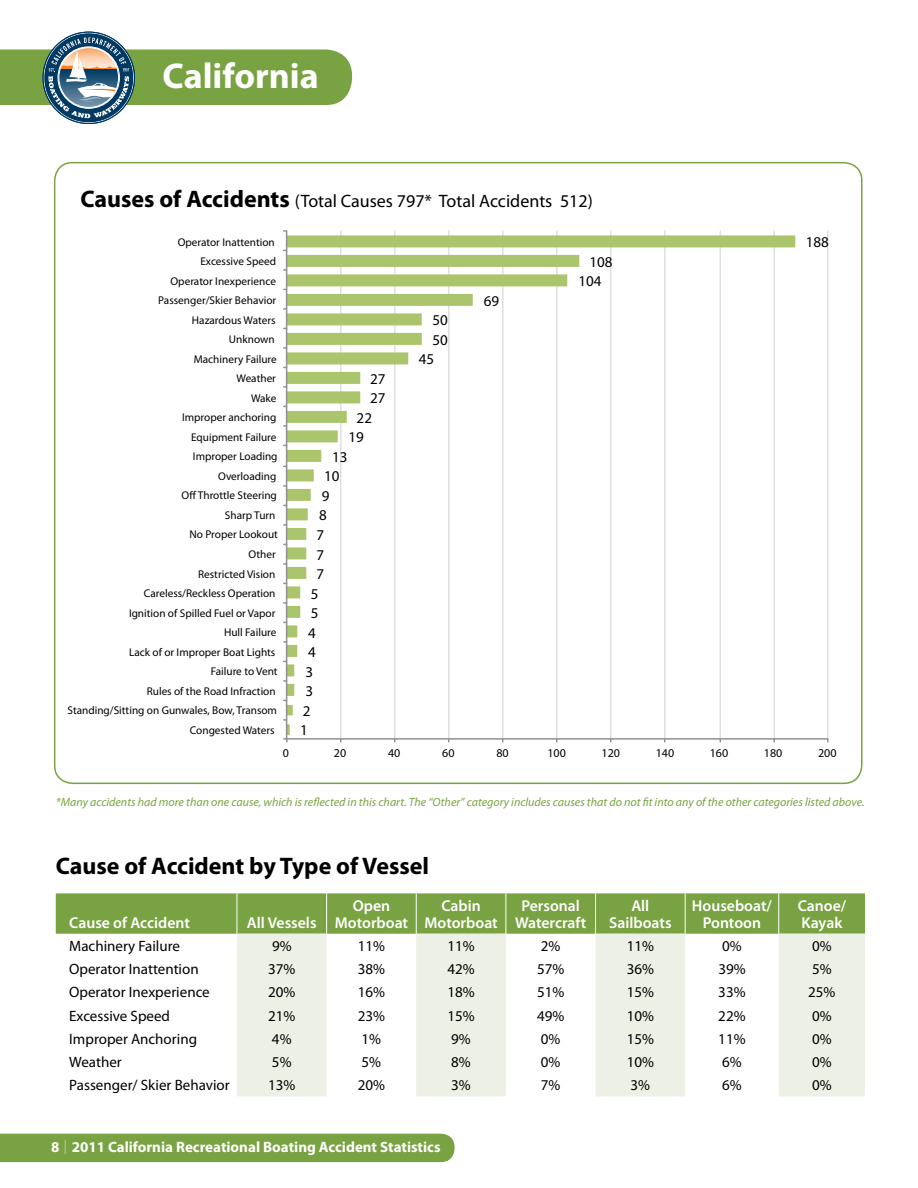
<style>
.page{position:relative;width:918px;height:1188px;background:#fff}
.page>*{position:absolute;margin:0;border:0;box-sizing:border-box;transform-origin:0 0}
.t1{font:700 36px "Myriad Pro";color:#fff}
.t2{font:700 24px "Myriad Pro";color:#000}
.t3{font:18px "Myriad Pro";color:#000}
.t4{font:600 15.75px/16.5px "Myriad Pro";color:#fff;text-align:center}
.t5{font:15px/19.5px "Myriad Pro";color:#000}
.t6{font:700 15px "Myriad Pro";color:#fff}
.t7{font:italic 12px "Myriad Pro";color:#79a342}
.t8{font:12px "Myriad Pro";color:#000}
.t9{font:11.25px/19.5px "Myriad Pro";color:#000;text-align:right}
.s1{font-weight:700;font-size:24px}
.s2{font-weight:300;font-size:21px;color:#b8c895}
</style>
<div class="page">
<svg style="left:0;top:33px;width:352px;height:89px"></svg>
<div style="left:0;top:1134px;width:455px;height:28px;background:#79a342"></div>
<div style="left:56px;top:893px;width:809px;height:41px;background:#79a342"></div>
<svg style="left:237px;top:934px;width:628px;height:162px;fill:#edf0e4"></svg>
<hr style="left:237px;top:893px;width:1px;height:41px;background:#fff">
<hr style="left:326px;top:893px;width:1px;height:41px;background:#fff">
<hr style="left:416px;top:893px;width:1px;height:41px;background:#fff">
<hr style="left:506px;top:893px;width:1px;height:41px;background:#fff">
<hr style="left:595px;top:893px;width:1px;height:41px;background:#fff">
<hr style="left:685px;top:893px;width:1px;height:41px;background:#fff">
<hr style="left:778px;top:893px;width:1px;height:41px;background:#fff">
<hr style="left:340px;top:231px;width:2px;height:508px;background:#e0e0e0">
<hr style="left:394px;top:231px;width:2px;height:508px;background:#e0e0e0">
<hr style="left:448px;top:231px;width:2px;height:508px;background:#e0e0e0">
<hr style="left:502px;top:231px;width:2px;height:508px;background:#e0e0e0">
<hr style="left:556px;top:231px;width:2px;height:508px;background:#e0e0e0">
<hr style="left:610px;top:231px;width:2px;height:508px;background:#e0e0e0">
<hr style="left:664px;top:231px;width:2px;height:508px;background:#e0e0e0">
<hr style="left:720px;top:231px;width:1px;height:508px;background:#e0e0e0">
<hr style="left:774px;top:231px;width:1px;height:508px;background:#e0e0e0">
<hr style="left:827px;top:231px;width:2px;height:508px;background:#e0e0e0">
<svg style="left:287px;top:235px;width:508px;height:500px"></svg>
<hr style="left:287px;top:738px;width:541px;height:2px;background:#919191">
<hr style="left:286px;top:232px;width:1px;height:507px;background:#919191">
<h1 class="t1" style="left:163px;top:53px;width:158px">California</h1>
<h3 class="t3" style="left:80px;top:190px;width:514px"><span class="s1">Causes of Accidents</span> (Total Causes 797* Total Accidents 512)</h3>
<p class="t9" style="left:67px;top:232px;width:212px">Operator Inattention<br>Excessive Speed<br>Operator Inexperience<br>Passenger/Skier Behavior<br>Hazardous Waters<br>Unknown<br>Machinery Failure<br>Weather<br>Wake<br>Improper anchoring<br>Equipment Failure<br>Improper Loading<br>Overloading<br>Off Throttle Steering<br>Sharp Turn<br>No Proper Lookout<br>Other<br>Restricted Vision<br>Careless/Reckless Operation<br>Ignition of Spilled Fuel or Vapor<br>Hull Failure<br>Lack of or Improper Boat Lights<br>Failure to Vent<br>Rules of the Road Infraction<br>Standing/Sitting on Gunwales, Bow, Transom<br>Congested Waters</p>
<h3 class="t5" style="left:370px;top:369px;width:17px">27</h3>
<h3 class="t5" style="left:370px;top:388px;width:17px">27</h3>
<h3 class="t5" style="left:357px;top:408px;width:17px">22</h3>
<h3 class="t5" style="left:349px;top:427px;width:17px">19</h3>
<h3 class="t5" style="left:332px;top:447px;width:17px">13</h3>
<h3 class="t5" style="left:324px;top:466px;width:17px">10</h3>
<h3 class="t5" style="left:322px;top:486px;width:9px">9</h3>
<h3 class="t5" style="left:319px;top:505px;width:9px">8</h3>
<h3 class="t5" style="left:316px;top:525px;width:9px">7</h3>
<h3 class="t5" style="left:316px;top:545px;width:9px">7</h3>
<h3 class="t5" style="left:316px;top:564px;width:9px">7</h3>
<h3 class="t5" style="left:311px;top:584px;width:9px">5</h3>
<h3 class="t5" style="left:311px;top:603px;width:9px">5</h3>
<h3 class="t5" style="left:308px;top:623px;width:9px">4</h3>
<h3 class="t5" style="left:308px;top:642px;width:9px">4</h3>
<h3 class="t5" style="left:306px;top:662px;width:9px">3</h3>
<h3 class="t5" style="left:306px;top:681px;width:9px">3</h3>
<h3 class="t5" style="left:303px;top:701px;width:9px">2</h3>
<h3 class="t5" style="left:300px;top:720px;width:9px">1</h3>
<h3 class="t5" style="left:432px;top:310px;width:17px">50</h3>
<h3 class="t5" style="left:432px;top:330px;width:17px">50</h3>
<h3 class="t5" style="left:419px;top:349px;width:17px">45</h3>
<h3 class="t5" style="left:484px;top:291px;width:17px">69</h3>
<h3 class="t5" style="left:579px;top:252px;width:35px;text-indent:11px">108<br>104</h3>
<h3 class="t5" style="left:806px;top:232px;width:25px">188</h3>
<p class="t8" style="left:283px;top:745px;width:8px">0</p>
<p class="t8" style="left:334px;top:745px;width:14px">20</p>
<p class="t8" style="left:388px;top:745px;width:14px">40</p>
<p class="t8" style="left:442px;top:745px;width:14px">60</p>
<p class="t8" style="left:496px;top:745px;width:14px">80</p>
<p class="t8" style="left:547px;top:745px;width:20px">100</p>
<p class="t8" style="left:602px;top:745px;width:20px">120</p>
<p class="t8" style="left:656px;top:745px;width:20px">140</p>
<p class="t8" style="left:710px;top:745px;width:20px">160</p>
<p class="t8" style="left:764px;top:745px;width:20px">180</p>
<p class="t8" style="left:818px;top:745px;width:20px">200</p>
<p class="t7" style="left:56px;top:795px;width:810px">*Many accidents had more than one cause, which is reflected in this chart. The “Other” category includes causes that do not fit into any of the other categories listed above.</p>
<h2 class="t2" style="left:56px;top:850px;width:375px">Cause of Accident by Type of Vessel</h2>
<h3 class="t4" style="left:69px;top:914px;width:122px">Cause of Accident</h3>
<h3 class="t4" style="left:247px;top:914px;width:71px">All Vessels</h3>
<h3 class="t4" style="left:335px;top:898px;width:75px">Open<br>Motorboat</h3>
<h3 class="t4" style="left:424px;top:898px;width:75px">Cabin<br>Motorboat</h3>
<h3 class="t4" style="left:515px;top:898px;width:73px">Personal<br>Watercraft</h3>
<h3 class="t4" style="left:609px;top:898px;width:64px">All<br>Sailboats</h3>
<h3 class="t4" style="left:692px;top:898px;width:81px">Houseboat/<br>Pontoon</h3>
<h3 class="t4" style="left:798px;top:898px;width:50px;text-align:left">Canoe/<br>Kayak</h3>
<h3 class="t5" style="left:69px;top:936px;width:112px">Machinery Failure</h3>
<h3 class="t5" style="left:272px;top:936px;width:21px">9%</h3>
<h3 class="t5" style="left:358px;top:936px;width:29px">11%</h3>
<h3 class="t5" style="left:447px;top:936px;width:29px">11%</h3>
<h3 class="t5" style="left:541px;top:936px;width:21px">2%</h3>
<h3 class="t5" style="left:627px;top:936px;width:29px">11%</h3>
<h3 class="t5" style="left:722px;top:936px;width:21px">0%</h3>
<h3 class="t5" style="left:812px;top:936px;width:21px">0%</h3>
<h3 class="t5" style="left:69px;top:959px;width:131px">Operator Inattention</h3>
<h3 class="t5" style="left:268px;top:959px;width:29px">37%</h3>
<h3 class="t5" style="left:358px;top:959px;width:29px">38%</h3>
<h3 class="t5" style="left:447px;top:959px;width:29px">42%</h3>
<h3 class="t5" style="left:537px;top:959px;width:29px">57%</h3>
<h3 class="t5" style="left:627px;top:959px;width:29px">36%</h3>
<h3 class="t5" style="left:718px;top:959px;width:29px">39%</h3>
<h3 class="t5" style="left:812px;top:959px;width:21px">5%</h3>
<h3 class="t5" style="left:69px;top:982px;width:142px">Operator Inexperience</h3>
<h3 class="t5" style="left:268px;top:982px;width:29px">20%</h3>
<h3 class="t5" style="left:358px;top:982px;width:29px">16%</h3>
<h3 class="t5" style="left:447px;top:982px;width:29px">18%</h3>
<h3 class="t5" style="left:537px;top:982px;width:29px">51%</h3>
<h3 class="t5" style="left:627px;top:982px;width:29px">15%</h3>
<h3 class="t5" style="left:718px;top:982px;width:29px">33%</h3>
<h3 class="t5" style="left:808px;top:982px;width:29px">25%</h3>
<h3 class="t5" style="left:69px;top:1006px;width:102px">Excessive Speed</h3>
<h3 class="t5" style="left:268px;top:1006px;width:29px">21%</h3>
<h3 class="t5" style="left:358px;top:1006px;width:29px">23%</h3>
<h3 class="t5" style="left:447px;top:1006px;width:29px">15%</h3>
<h3 class="t5" style="left:537px;top:1006px;width:29px">49%</h3>
<h3 class="t5" style="left:627px;top:1006px;width:29px">10%</h3>
<h3 class="t5" style="left:718px;top:1006px;width:29px">22%</h3>
<h3 class="t5" style="left:812px;top:1006px;width:21px">0%</h3>
<h3 class="t5" style="left:69px;top:1029px;width:129px">Improper Anchoring</h3>
<h3 class="t5" style="left:272px;top:1029px;width:21px">4%</h3>
<h3 class="t5" style="left:362px;top:1029px;width:21px">1%</h3>
<h3 class="t5" style="left:451px;top:1029px;width:21px">9%</h3>
<h3 class="t5" style="left:541px;top:1029px;width:21px">0%</h3>
<h3 class="t5" style="left:627px;top:1029px;width:29px">15%</h3>
<h3 class="t5" style="left:718px;top:1029px;width:29px">11%</h3>
<h3 class="t5" style="left:812px;top:1029px;width:21px">0%</h3>
<h3 class="t5" style="left:69px;top:1052px;width:54px">Weather</h3>
<h3 class="t5" style="left:272px;top:1052px;width:21px">5%</h3>
<h3 class="t5" style="left:362px;top:1052px;width:21px">5%</h3>
<h3 class="t5" style="left:451px;top:1052px;width:21px">8%</h3>
<h3 class="t5" style="left:541px;top:1052px;width:21px">0%</h3>
<h3 class="t5" style="left:627px;top:1052px;width:29px">10%</h3>
<h3 class="t5" style="left:722px;top:1052px;width:21px">6%</h3>
<h3 class="t5" style="left:812px;top:1052px;width:21px">0%</h3>
<h3 class="t5" style="left:69px;top:1075px;width:162px">Passenger/ Skier Behavior</h3>
<h3 class="t5" style="left:268px;top:1075px;width:29px">13%</h3>
<h3 class="t5" style="left:358px;top:1075px;width:29px">20%</h3>
<h3 class="t5" style="left:451px;top:1075px;width:21px">3%</h3>
<h3 class="t5" style="left:541px;top:1075px;width:21px">7%</h3>
<h3 class="t5" style="left:631px;top:1075px;width:21px">3%</h3>
<h3 class="t5" style="left:722px;top:1075px;width:21px">6%</h3>
<h3 class="t5" style="left:812px;top:1075px;width:21px">0%</h3>
<h3 class="t6" style="left:51px;top:1137px;width:391px">8 <span class="s2">I</span> 2011 California Recreational Boating Accident Statistics</h3>
</div>
